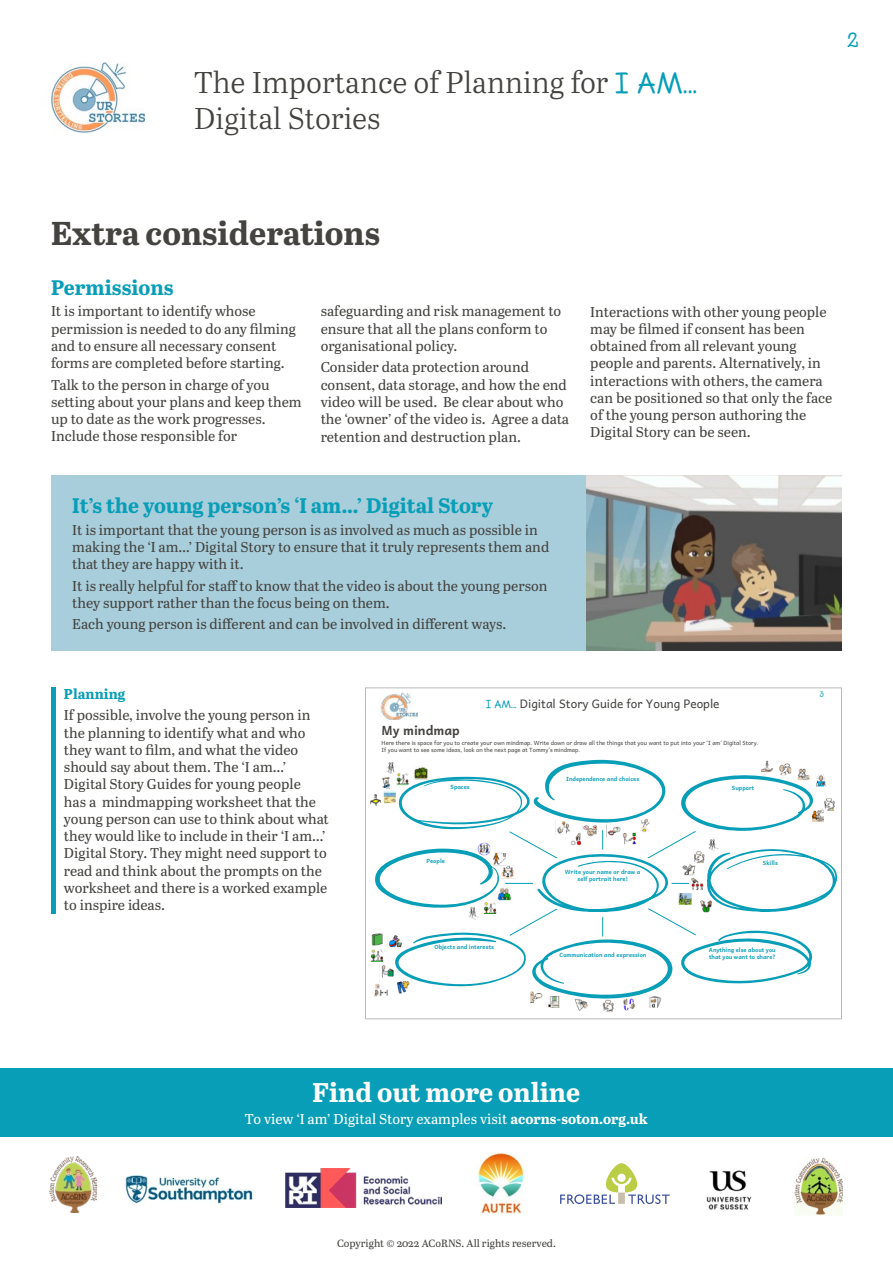
<style>
.page{position:relative;width:893px;height:1263px;background:#fff}
.page>*{position:absolute;margin:0;border:0;box-sizing:border-box;transform-origin:0 0}
.t1{font:700 33px "Abril Text";color:#444340}
.t2{font:30px/36px "Abril Text Lt";color:#444340}
.t3{font:700 27px "Abril Text";color:#fff}
.t4{font:700 21px "Abril Text";color:#089eb7}
.t5{font:expanded 21px "Nexa Rust Handmade";color:#089eb7}
.t6{font:14.25px/17.2px "Abril Text";color:#444340}
.t7{font:14.25px "Abril Text";color:#fff}
.t8{font:700 14.25px "Abril Text";color:#089eb7}
.t9{font:700 12.6px "Andika";color:#444340}
.t10{font:11.85px "Andika";color:#444340}
.t11{font:10.5px "Abril Text";color:#444340}
.t12{font:expanded 8.1px "Nexa Rust Handmade";color:#089eb7}
.t13{font:5.7px/6.9px "Andika";color:#444340}
.t14{font:700 5.7px/6.9px "Andika";color:#089eb7}
.s1{font-family:"Nexa Rust Handmade";font-stretch:expanded;color:#089eb7}
.s2{font-weight:700}
</style>
<div class="page">
<div style="left:0;top:1068px;width:893px;height:68px;background:#089eb7"></div>
<img style="left:50px;top:62px;width:95px;height:71px">
<img style="left:285px;top:1168px;width:156px;height:40px">
<img style="left:125px;top:1174px;width:128px;height:30px">
<img style="left:706px;top:1170px;width:46px;height:40px">
<svg style="left:560px;top:1163px;width:110px;height:41px"></svg>
<img style="left:49px;top:1157px;width:48px;height:56px">
<img style="left:795px;top:1157px;width:48px;height:59px">
<img style="left:478px;top:1153px;width:46px;height:60px">
<div style="left:51px;top:475px;width:536px;height:176px;background:#a8cedb"></div>
<img style="left:380px;top:692px;width:38px;height:28px">
<img style="left:530px;top:999px;width:6px;height:3px">
<div style="left:528px;top:990px;width:15px;height:14px;border:1px solid #fff"></div>
<img style="left:649px;top:999px;width:12px;height:8px">
<div style="left:647px;top:995px;width:16px;height:14px;border:1px solid #fff"></div>
<img style="left:623px;top:999px;width:12px;height:10px">
<div style="left:621px;top:997px;width:16px;height:14px;border:1px solid #fff"></div>
<img style="left:602px;top:1000px;width:11px;height:11px">
<div style="left:600px;top:998px;width:15px;height:15px;border:1px solid #fff"></div>
<img style="left:575px;top:999px;width:12px;height:11px">
<img style="left:548px;top:999px;width:12px;height:8px">
<div style="left:546px;top:995px;width:16px;height:14px;border:1px solid #fff"></div>
<img style="left:371px;top:934px;width:2px;height:11px">
<img style="left:371px;top:950px;width:2px;height:11px">
<img style="left:370px;top:799px;width:3px;height:5px">
<svg style="left:373px;top:760px;width:465px;height:239px"></svg>
<img style="left:557px;top:822px;width:13px;height:11px">
<div style="left:555px;top:820px;width:17px;height:15px;border:1px solid #fff"></div>
<div style="left:365px;top:688px;width:477px;height:331px;border:1px solid #bcb9b9"></div>
<hr style="left:51px;top:688px;width:4px;height:226px;background:#089eb7">
<img style="left:587px;top:475px;width:255px;height:176px">
<h2 class="t2" style="left:194px;top:63px;width:505px">The Importance of Planning for <span class="s1">I AM...<br></span>Digital Stories</h2>
<h3 class="t5" style="left:847px;top:28px;width:13px">2</h3>
<h1 class="t1" style="left:51px;top:209px;width:331px">Extra considerations</h1>
<h3 class="t4" style="left:51px;top:272px;width:124px">Permissions</h3>
<p class="t6" style="left:51px;top:302px;width:247px">It is important to identify whose permission is needed to do any filming and to ensure all necessary consent forms are completed before starting.</p>
<p class="t6" style="left:51px;top:375px;width:252px">Talk to the person in charge of you setting about your plans and keep them up to date as the work progresses.<br>Include those responsible for</p>
<p class="t6" style="left:321px;top:302px;width:242px">safeguarding and risk management to ensure that all the plans conform to organisational policy.</p>
<p class="t6" style="left:321px;top:358px;width:250px">Consider data protection around consent, data storage, and how the end video will be used. Be clear about who the ‘owner’ of the video is. Agree a data retention and destruction plan.</p>
<h3 class="t4" style="left:72px;top:490px;width:422px">It’s the young person’s ‘I am…’ Digital Story</h3>
<p class="t6" style="left:72px;top:520px;width:478px">It is important that the young person is as involved as much as possible in making the ‘I am…’ Digital Story to ensure that it truly represents them and that they are happy with it.</p>
<p class="t6" style="left:72px;top:576px;width:477px">It is really helpful for staff to know that the video is about the young person they support rather than the focus being on them.</p>
<p class="t6" style="left:72px;top:615px;width:436px">Each young person is different and can be involved in different ways.</p>
<p class="t6" style="left:590px;top:302px;width:243px">Interactions with other young people may be filmed if consent has been obtained from all relevant young people and parents. Alternatively, in interactions with others, the camera can be positioned so that only the face of the young person authoring the Digital Story can be seen.</p>
<p class="t8" style="left:64px;top:683px;width:63px">Planning</p>
<p class="t6" style="left:64px;top:706px;width:267px">If possible, involve the young person in the planning to identify what and who they want to film, and what the video should say about them. The ‘I am…’ Digital Story Guides for young people<br>has a mindmapping worksheet that the young person can use to think about what they would like to include in their ‘I am…’ Digital Story. They might need support to read and think about the prompts on the worksheet and there is a worked example to inspire ideas.</p>
<p class="t10" style="left:486px;top:696px;width:235px"><span class="s1">I am...</span> Digital Story Guide for Young People</p>
<p class="t9" style="left:382px;top:723px;width:80px">My mindmap</p>
<p class="t13" style="left:382px;top:740px;width:379px">Here there is space for you to create your own mindmap. Write down or draw all the things that you want to put into your ‘I am’ Digital Story.<br>If you want to see some ideas, look on the next page at Tommy’s mindmap.</p>
<p class="t14" style="left:566px;top:775px;width:75px">Independence and choices</p>
<p class="t14" style="left:450px;top:783px;width:21px">Spaces</p>
<p class="t14" style="left:732px;top:784px;width:24px">Support</p>
<p class="t14" style="left:427px;top:857px;width:20px">People</p>
<p class="t14" style="left:763px;top:859px;width:16px">Skills</p>
<p class="t14" style="left:565px;top:869px;width:77px;text-align:center">Write your name or draw a self portrait here!</p>
<p class="t14" style="left:434px;top:943px;width:61px">Objects and interests</p>
<p class="t14" style="left:559px;top:952px;width:89px">Communication and expression</p>
<p class="t14" style="left:709px;top:947px;width:68px">Anything else about you that you want to share?</p>
<p class="t12" style="left:820px;top:690px;width:6px">3</p>
<h3 class="t3" style="left:312px;top:1072px;width:269px">Find out more online</h3>
<p class="t7" style="left:245px;top:1108px;width:404px">To view ‘I am’ Digital Story examples visit <span class="s2">acorns-soton.org.uk</span></p>
<p class="t11" style="left:337px;top:1235px;width:220px">Copyright © 2022 ACoRNS. All rights reserved.</p>
</div>
